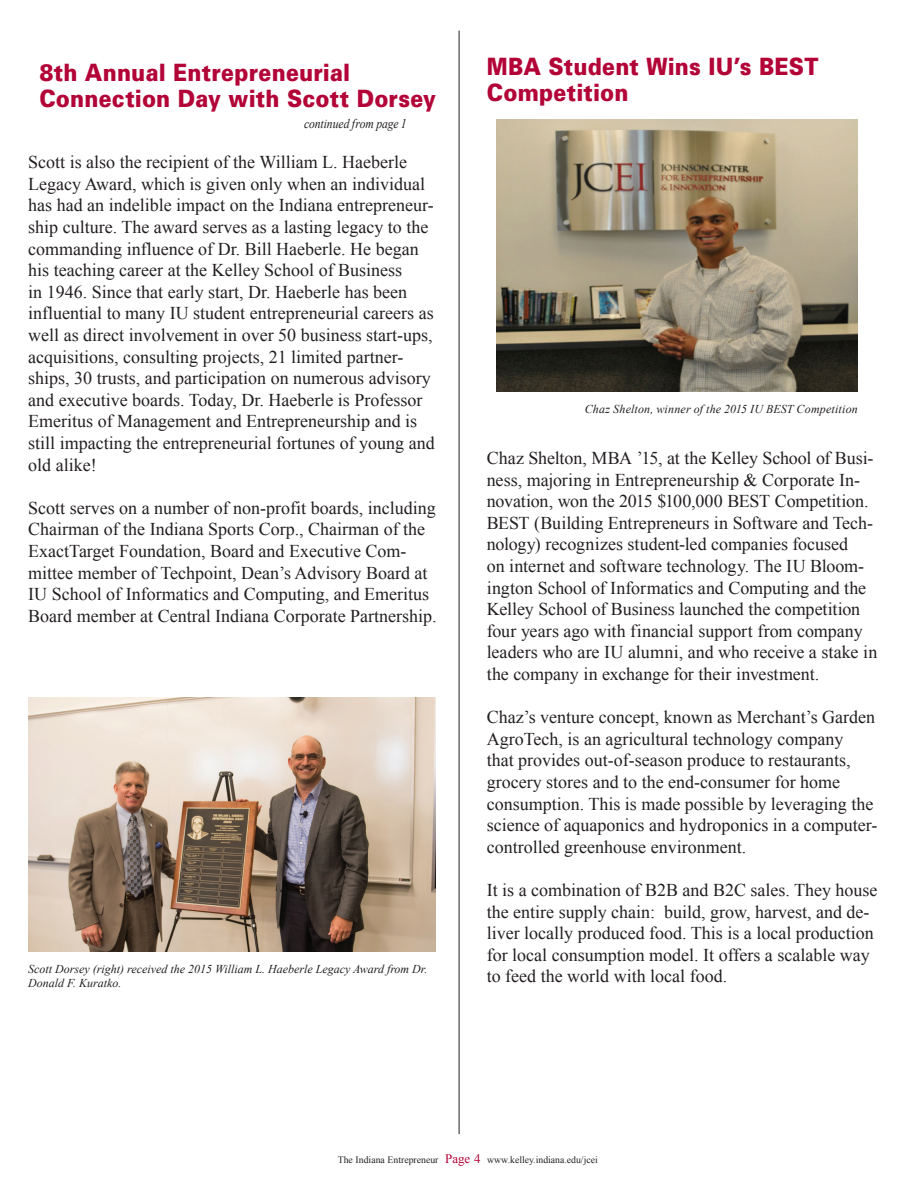
<style>
.page{position:relative;width:918px;height:1188px;background:#fff}
.page>*{position:absolute;margin:0;border:0;box-sizing:border-box;transform-origin:0 0}
.t1{font:900 23.85px/26.1px "Univers";letter-spacing:.01em;color:#b30437;scale:.88 1}
.t2{font:18px/21.6px "Times New Roman";color:#231f20}
.t3{font:italic 13.2px "Times New Roman";letter-spacing:-.005em;color:#231f20;scale:.88 1}
.t4{font:italic 12px/14.4px "Times New Roman";color:#231f20}
.t5{font:9.75px "Times New Roman";color:#231f20}
.s1{font-size:13.05px;color:#b30437}
</style>
<div class="page">
<hr style="left:459px;top:31px;width:1px;height:1103px;background:#231f20">
<img style="left:28px;top:698px;width:408px;height:254px">
<img style="left:497px;top:120px;width:360px;height:272px">
<h2 class="t1" style="left:39px;top:60px;width:452px">8th Annual Entrepreneurial<br>Connection Day with Scott Dorsey</h2>
<p class="t3" style="left:304px;top:116px;width:118px">continued from page 1</p>
<p class="t2" style="left:28px;top:151px;width:408px">Scott is also the recipient of the William L. Haeberle Legacy Award, which is given only when an individual has had an indelible impact on the Indiana entrepreneur&shy;ship culture. The award serves as a lasting legacy to the commanding influence of Dr. Bill Haeberle. He began his teaching career at the Kelley School of Business<br>in 1946. Since that early start, Dr. Haeberle has been influential to many IU student entrepreneurial careers as well as direct involvement in over 50 business start-ups, acquisitions, consulting projects, 21 limited partner&shy;ships, 30 trusts, and participation on numerous advisory and executive boards. Today, Dr. Haeberle is Professor Emeritus of Management and Entrepreneurship and is still impacting the entrepreneurial fortunes of young and old alike!</p>
<p class="t2" style="left:28px;top:497px;width:410px">Scott serves on a number of non-profit boards, including Chairman of the Indiana Sports Corp., Chairman of the ExactTarget Foundation, Board and Executive Com&shy;mittee member of Techpoint, Dean’s Advisory Board at IU School of Informatics and Computing, and Emeritus Board member at Central Indiana Corporate Partnership.</p>
<p class="t4" style="left:28px;top:961px;width:401px">Scott Dorsey (right) received the 2015 William L. Haeberle Legacy Award from Dr.<br>Donald F. Kuratko.</p>
<h2 class="t1" style="left:487px;top:53px;width:378px">MBA Student Wins IU’s BEST<br>Competition</h2>
<p class="t4" style="left:585px;top:401px;width:275px">Chaz Shelton, winner of the 2015 IU BEST Competition</p>
<p class="t2" style="left:487px;top:447px;width:392px">Chaz Shelton, MBA ’15, at the Kelley School of Busi&shy;ness, majoring in Entrepreneurship &amp; Corporate In&shy;novation, won the 2015 $100,000 BEST Competition.<br>BEST (Building Entrepreneurs in Software and Tech&shy;nology) recognizes student-led companies focused<br>on internet and software technology. The IU Bloom&shy;ington School of Informatics and Computing and the Kelley School of Business launched the competition four years ago with financial support from company leaders who are IU alumni, and who receive a stake in the company in exchange for their investment.</p>
<p class="t2" style="left:487px;top:706px;width:392px">Chaz’s venture concept, known as Merchant’s Garden AgroTech, is an agricultural technology company<br>that provides out-of-season produce to restaurants, grocery stores and to the end-consumer for home consumption. This is made possible by leveraging the science of aquaponics and hydroponics in a computer&shy;controlled greenhouse environment.</p>
<p class="t2" style="left:487px;top:879px;width:392px">It is a combination of B2B and B2C sales. They house the entire supply chain: build, grow, harvest, and de&shy;liver locally produced food. This is a local production for local consumption model. It offers a scalable way to feed the world with local food.</p>
<p class="t5" style="left:338px;top:1154px;width:261px">The Indiana Entrepreneur <span class="s1">Page 4</span> www.kelley.indiana.edu/jcei</p>
</div>
